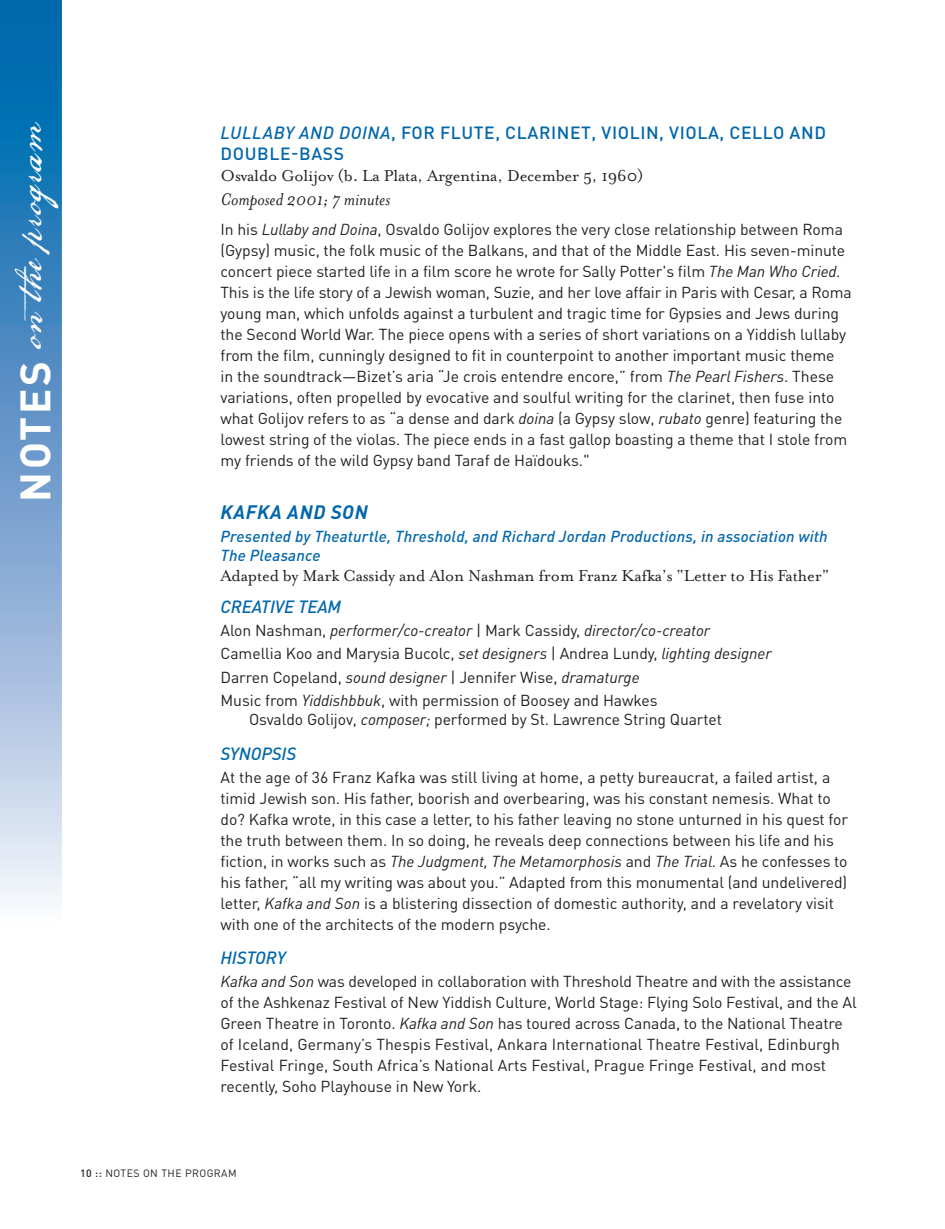
<style>
.page{position:relative;width:945px;height:1229px;background:#fff}
.page>*{position:absolute;margin:0;border:0;box-sizing:border-box;transform-origin:0 0}
.t1{font:42px "P22 Declaration Script";color:#fff}
.t2{font:italic 19.6px "Mrs Eaves";color:#231f20}
.t3{font:italic 700 19.25px "DINOT";letter-spacing:.035em;color:#0067ab}
.t4{font:18.2px "Mrs Eaves Roman";letter-spacing:-.01em;color:#231f20}
.t5{font:500 17.5px/21px "DINOT";letter-spacing:.035em;color:#0067ab}
.t6{font:italic 500 17.5px "DINOT";letter-spacing:-.005em;color:#0067ab}
.t7{font:15.75px/21px "DINOT";letter-spacing:-.005em;color:#231f20}
.t8{font:italic 500 15.75px/19.2px "DINOT";letter-spacing:.01em;color:#0067ab}
.t9{font:10.5px "DINOT";letter-spacing:.04em;color:#231f20}
.s1{font-family:"DINOT";font-weight:700}
.s2{font-style:italic}
.s3{font-weight:500}
</style>
<div class="page">
<svg style="left:0;top:0;width:62px;height:904px;background:#6a9fcd"></svg>
<h1 class="t1" style="left:8px;top:502px;width:381px;rotate:-90deg"><span class="s1">NOTES</span> on the program</h1>
<p class="t5" style="left:221px;top:124px;width:607px"><span class="s2">LULLABY AND DOINA</span>, FOR FLUTE, CLARINET, VIOLIN, VIOLA, CELLO AND<br>DOUBLE-BASS</p>
<p class="t4" style="left:220px;top:164px;width:425px">Osvaldo Golijov (b. La Plata, Argentina, December 5, 1960)</p>
<p class="t2" style="left:220px;top:187px;width:171px">Composed 2001; 7 minutes</p>
<p class="t7" style="left:220px;top:221px;width:633px">In his <span class="s2">Lullaby and Doina</span>, Osvaldo Golijov explores the very close relationship between Roma (Gypsy) music, the folk music of the Balkans, and that of the Middle East. His seven-minute concert piece started life in a film score he wrote for Sally Potter's film <span class="s2">The Man Who Cried.<br></span>This is the life story of a Jewish woman, Suzie, and her love affair in Paris with Cesar, a Roma young man, which unfolds against a turbulent and tragic time for Gypsies and Jews during the Second World War. The piece opens with a series of short variations on a Yiddish lullaby from the film, cunningly designed to fit in counterpoint to another important music theme<br>in the soundtrack—Bizet’s aria “Je crois entendre encore,” from <span class="s2">The Pearl Fishers</span>. These variations, often propelled by evocative and soulful writing for the clarinet, then fuse into what Golijov refers to as “a dense and dark <span class="s2">doina</span> (a Gypsy slow, <span class="s2">rubato</span> genre) featuring the lowest string of the violas. The piece ends in a fast gallop boasting a theme that I stole from my friends of the wild Gypsy band Taraf de Haïdouks."</p>
<p class="t3" style="left:221px;top:505px;width:149px">KAFKA AND SON</p>
<p class="t8" style="left:221px;top:528px;width:609px">Presented by Theaturtle, Threshold, and Richard Jordan Productions, in association with<br>The Pleasance</p>
<p class="t4" style="left:220px;top:564px;width:610px">Adapted by Mark Cassidy and Alon Nashman from Franz Kafka’s “Letter to His Father”</p>
<p class="t6" style="left:220px;top:600px;width:122px">CREATIVE TEAM</p>
<p class="t7" style="left:220px;top:620px;width:553px;line-height:23.4px">Alon Nashman, <span class="s2">performer/co-creator</span> | Mark Cassidy, <span class="s2">director/co-creator </span>Camellia Koo and Marysia Bucolc, <span class="s2">set designers</span> | Andrea Lundy, <span class="s2">lighting designer </span>Darren Copeland, <span class="s2">sound designer</span> | Jennifer Wise, <span class="s2">dramaturge<br></span>Music from <span class="s2">Yiddishbbuk</span>, with permission of Boosey and Hawkes</p>
<p class="t7" style="left:249px;top:711px;width:474px">Osvaldo Golijov, <span class="s2">composer;</span> performed by St. Lawrence String Quartet</p>
<p class="t6" style="left:220px;top:747px;width:77px">SYNOPSIS</p>
<p class="t7" style="left:220px;top:768px;width:629px">At the age of 36 Franz Kafka was still living at home, a petty bureaucrat, a failed artist, a timid Jewish son. His father, boorish and overbearing, was his constant nemesis. What to do? Kafka wrote, in this case a letter, to his father leaving no stone unturned in his quest for the truth between them. In so doing, he reveals deep connections between his life and his fiction, in works such as <span class="s2">The Judgment, The Metamorphosis</span> and <span class="s2">The Trial</span>. As he confesses to his father, “all my writing was about you.” Adapted from this monumental (and undelivered) letter, <span class="s2">Kafka and Son</span> is a blistering dissection of domestic authority, and a revelatory visit with one of the architects of the modern psyche.</p>
<p class="t6" style="left:220px;top:951px;width:67px">HISTORY</p>
<p class="t7" style="left:220px;top:972px;width:638px"><span class="s2">Kafka and Son</span> was developed in collaboration with Threshold Theatre and with the assistance of the Ashkenaz Festival of New Yiddish Culture, World Stage: Flying Solo Festival, and the Al Green Theatre in Toronto. <span class="s2">Kafka and Son</span> has toured across Canada, to the National Theatre of Iceland, Germany’s Thespis Festival, Ankara International Theatre Festival, Edinburgh Festival Fringe, South Africa’s National Arts Festival, Prague Fringe Festival, and most recently, Soho Playhouse in New York.</p>
<p class="t9" style="left:80px;top:1169px;width:158px"><span class="s3">10 ::</span> NOTES ON THE PROGRAM</p>
</div>
